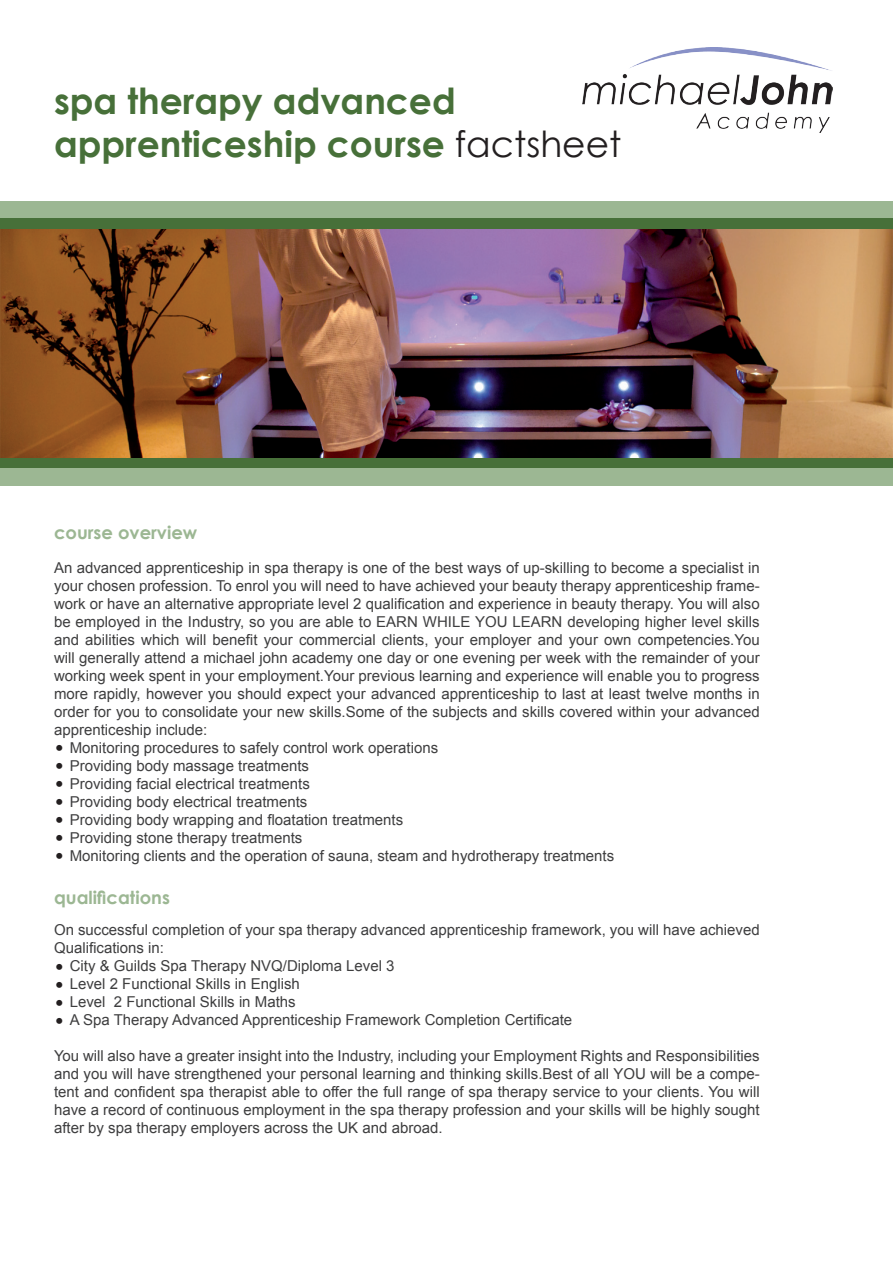
<style>
.page{position:relative;width:893px;height:1263px;background:#fff}
.page>*{position:absolute;margin:0;border:0;box-sizing:border-box;transform-origin:0 0}
.t1{font:700 36px "Century Gothic";color:#477039}
.t2{font:700 18px "Century Gothic";color:#9cb793}
.t3{font:15px/18px "Arial";color:#3e3e3f;text-align:justify}
.s1{font-weight:400;color:#231f20}
</style>
<div class="page">
<div style="left:0;top:201px;width:893px;height:285px;background:#9cb793"></div>
<div style="left:0;top:218px;width:893px;height:250px;background:#477039"></div>
<img style="left:0;top:229px;width:893px;height:228px">
<img style="left:583px;top:47px;width:249px;height:86px">
<p class="t1" style="left:54px;top:74px;width:403px">spa therapy advanced</p>
<p class="t1" style="left:54px;top:117px;width:569px">apprenticeship course <span class="s1">factsheet</span></p>
<p class="t2" style="left:54px;top:519px;width:145px">course overview</p>
<p class="t3" style="left:54px;top:559px;width:707px">An advanced apprenticeship in spa therapy is one of the best ways of up-skilling to become a specialist in your chosen profession. To enrol you will need to have achieved your beauty therapy apprenticeship frame&shy;work or have an alternative appropriate level 2 qualification and experience in beauty therapy. You will also be employed in the Industry, so you are able to EARN WHILE YOU LEARN developing higher level skills and abilities which will benefit your commercial clients, your employer and your own competencies.You will generally attend a michael john academy one day or one evening per week with the remainder of your working week spent in your employment.Your previous learning and experience will enable you to progress more rapidly, however you should expect your advanced apprenticeship to last at least twelve months in order for you to consolidate your new skills.Some of the subjects and skills covered within your advanced apprenticeship include:</p>
<p class="t3" style="left:70px;top:739px;width:370px">Monitoring procedures to safely control work operations</p>
<p class="t3" style="left:70px;top:757px;width:241px">Providing body massage treatments</p>
<p class="t3" style="left:70px;top:775px;width:242px">Providing facial electrical treatments</p>
<p class="t3" style="left:70px;top:793px;width:239px">Providing body electrical treatments</p>
<p class="t3" style="left:70px;top:811px;width:335px">Providing body wrapping and floatation treatments</p>
<p class="t3" style="left:70px;top:829px;width:234px">Providing stone therapy treatments</p>
<p class="t3" style="left:70px;top:847px;width:546px">Monitoring clients and the operation of sauna, steam and hydrotherapy treatments</p>
<p class="t2" style="left:54px;top:883px;width:117px">qualifications</p>
<p class="t3" style="left:54px;top:921px;width:707px">On successful completion of your spa therapy advanced apprenticeship framework, you will have achieved<br>Qualifications in:</p>
<p class="t3" style="left:70px;top:957px;width:326px">City &amp; Guilds Spa Therapy NVQ/Diploma Level 3</p>
<p class="t3" style="left:70px;top:975px;width:232px">Level 2 Functional Skills in English</p>
<p class="t3" style="left:70px;top:993px;width:227px">Level 2 Functional Skills in Maths</p>
<p class="t3" style="left:70px;top:1011px;width:504px">A Spa Therapy Advanced Apprenticeship Framework Completion Certificate</p>
<p class="t3" style="left:54px;top:1047px;width:707px">You will also have a greater insight into the Industry, including your Employment Rights and Responsibilities and you will have strengthened your personal learning and thinking skills.Best of all YOU will be a compe&shy;tent and confident spa therapist able to offer the full range of spa therapy service to your clients. You will have a record of continuous employment in the spa therapy profession and your skills will be highly sought after by spa therapy employers across the UK and abroad.</p>
</div>
